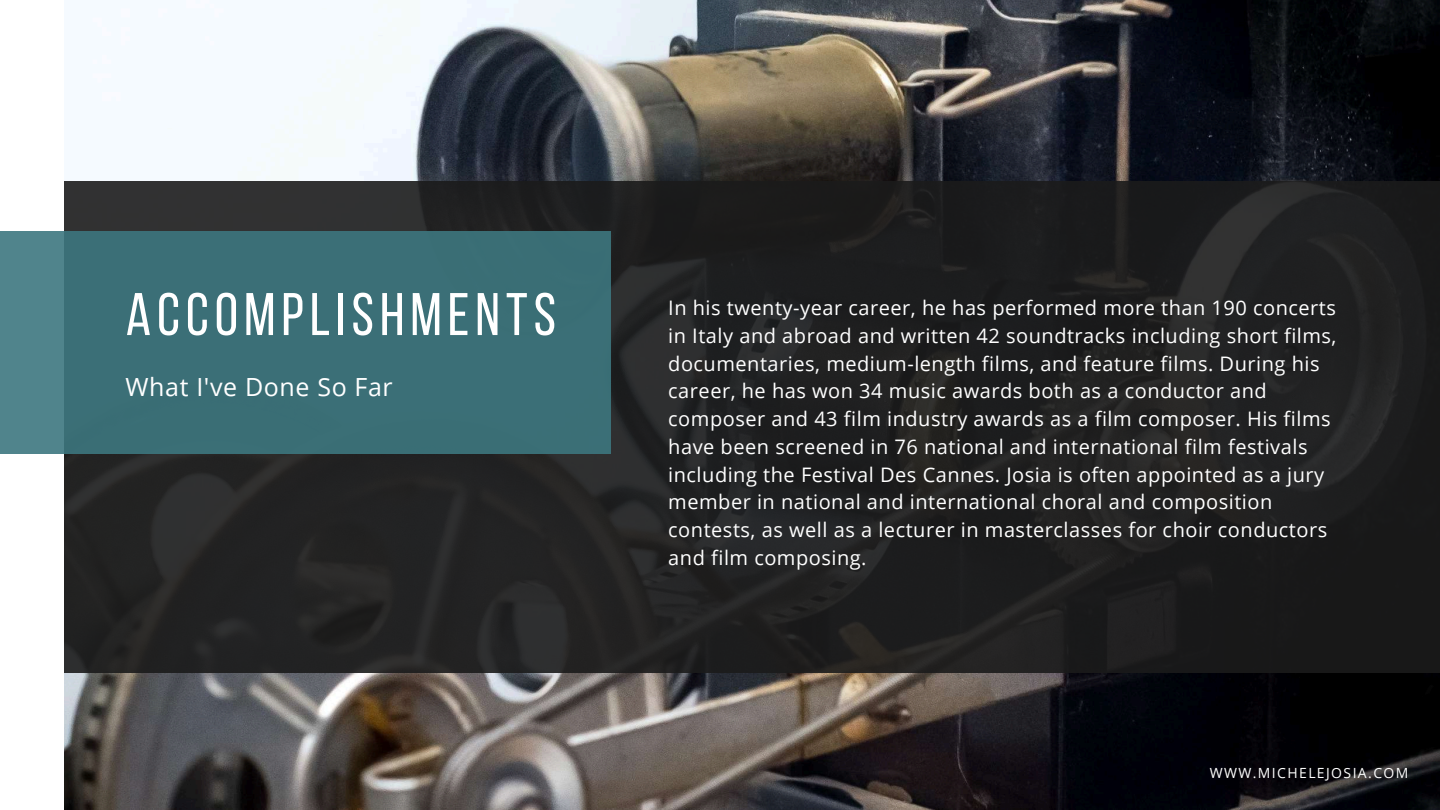
<style>
.page{position:relative;width:1440px;height:810px;background:#fff}
.page>*{position:absolute;margin:0;border:0;box-sizing:border-box;transform-origin:0 0}
.t1{font:60px "Bebas Neue";letter-spacing:.1em;color:#fff}
.t2{font:25px "Open Sans";letter-spacing:.025em;color:#fff}
.t3{font:20px/27.8px "Open Sans";letter-spacing:.025em;color:#fff}
.t4{font:14px "Open Sans";letter-spacing:.1em;color:#fff}
</style>
<div class="page">
<img style="left:64px;top:0;width:1376px;height:810px">
<div style="left:64px;top:181px;width:1376px;height:492px;background:#1b1b1b"></div>
<svg style="left:0;top:231px;width:611px;height:223px;background:#3c7078"></svg>
<h1 class="t1" style="left:126px;top:290px;width:432px">ACCOMPLISHMENTS</h1>
<p class="t2" style="left:126px;top:369px;width:269px">What I've Done So Far</p>
<p class="t3" style="left:668px;top:293px;width:670px">In his twenty-year career, he has performed more than 190 concerts in Italy and abroad and written 42 soundtracks including short films, documentaries, medium-length films, and feature films. During his career, he has won 34 music awards both as a conductor and composer and 43 film industry awards as a film composer. His films have been screened in 76 national and international film festivals including the Festival Des Cannes. Josia is often appointed as a jury member in national and international choral and composition contests, as well as a lecturer in masterclasses for choir conductors and film composing.</p>
<p class="t4" style="left:1210px;top:763px;width:200px">WWW.MICHELEJOSIA.COM</p>
</div>
